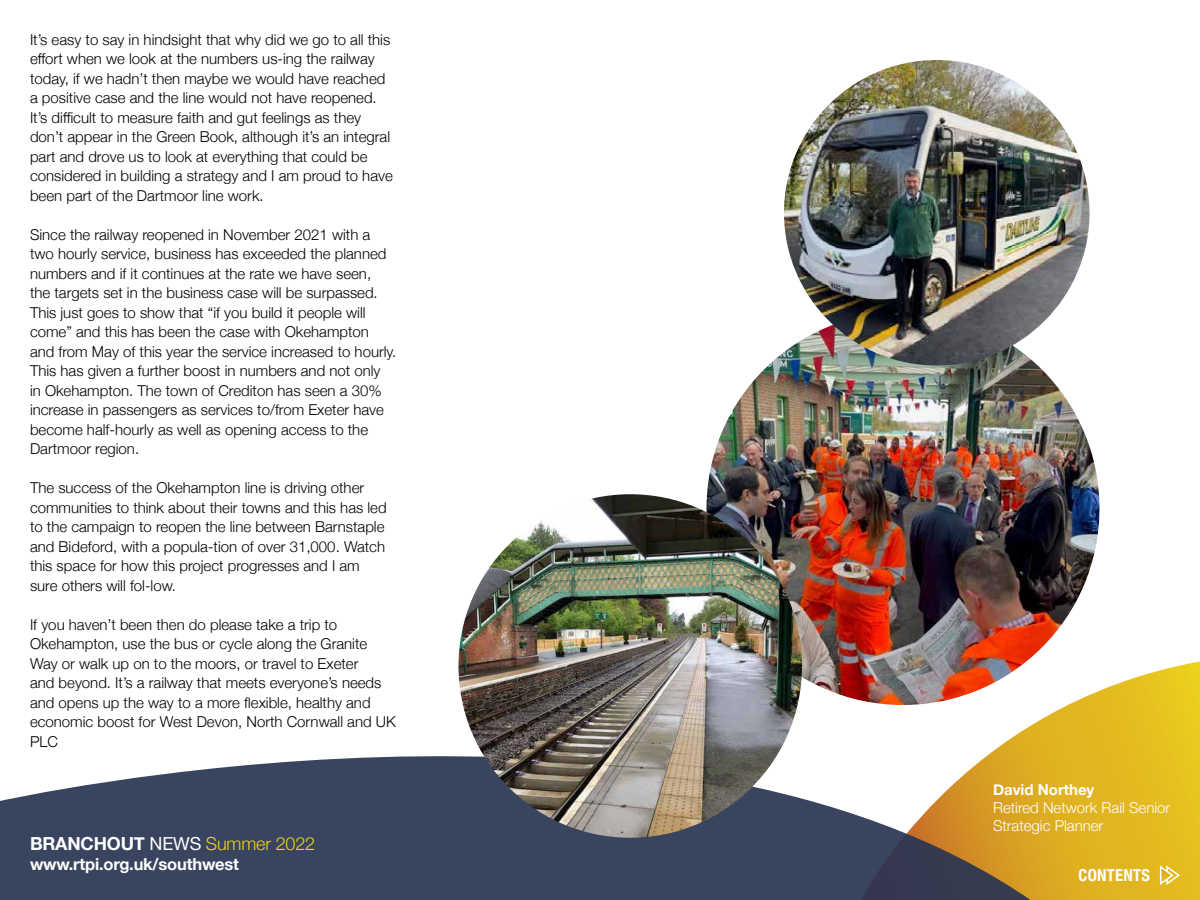
<style>
.page{position:relative;width:1200px;height:900px;background:#fff}
.page>*{position:absolute;margin:0;border:0;box-sizing:border-box;transform-origin:0 0}
.t1{font:300 18px "Helvetica Neue";letter-spacing:-.01em;color:#edd51c}
.t2{font:700 16.5px "Helvetica Neue";letter-spacing:-.01em;color:#fff}
.t3{font:700 condensed 16.5px "Helvetica Neue";letter-spacing:.02em;color:#fff}
.t4{font:300 15px/19.5px "Helvetica Neue";color:#000}
.t5{font:300 15px/18px "Helvetica Neue";color:#fff}
.t6{font:700 15px "Helvetica Neue";color:#fff}
.s1{font-weight:700;color:#fff}
.s2{font-weight:400;color:#fff}
</style>
<div class="page">
<svg style="left:864px;top:662px;width:336px;height:238px"></svg>
<svg style="left:0;top:755px;width:1030px;height:145px;fill:#39445e"></svg>
<svg style="left:1159px;top:864px;width:22px;height:23px"></svg>
<img style="left:706px;top:312px;width:394px;height:393px;border-radius:196px">
<img style="left:459px;top:494px;width:343px;height:344px;border-radius:172px">
<img style="left:784px;top:60px;width:306px;height:306px;border-radius:153px">
<p class="t4" style="left:30px;top:28px;width:364px">It’s easy to say in hindsight that why did we go to all this effort when we look at the numbers us-ing the railway today, if we hadn’t then maybe we would have reached a positive case and the line would not have reopened.<br>It’s difficult to measure faith and gut feelings as they don’t appear in the Green Book, although it’s an integral part and drove us to look at everything that could be considered in building a strategy and I am proud to have been part of the Dartmoor line work.</p>
<p class="t4" style="left:30px;top:223px;width:368px">Since the railway reopened in November 2021 with a two hourly service, business has exceeded the planned numbers and if it continues at the rate we have seen,<br>the targets set in the business case will be surpassed.<br>This just goes to show that “if you build it people will come” and this has been the case with Okehampton and from May of this year the service increased to hourly.<br>This has given a further boost in numbers and not only<br>in Okehampton. The town of Crediton has seen a 30% increase in passengers as services to/from Exeter have become half-hourly as well as opening access to the Dartmoor region.</p>
<p class="t4" style="left:30px;top:477px;width:358px">The success of the Okehampton line is driving other communities to think about their towns and this has led to the campaign to reopen the line between Barnstaple and Bideford, with a popula-tion of over 31,000. Watch this space for how this project progresses and I am sure others will fol-low.</p>
<p class="t4" style="left:30px;top:613px;width:367px">If you haven’t been then do please take a trip to Okehampton, use the bus or cycle along the Granite Way or walk up on to the moors, or travel to Exeter<br>and beyond. It’s a railway that meets everyone’s needs and opens up the way to a more flexible, healthy and economic boost for West Devon, North Cornwall and UK PLC</p>
<p class="t1" style="left:30px;top:829px;width:287px"><span class="s1">BRANCHOUT</span> <span class="s2">NEWS</span> Summer 2022</p>
<p class="t2" style="left:30px;top:851px;width:211px">www.rtpi.org.uk/southwest</p>
<p class="t6" style="left:993px;top:778px;width:103px">David Northey</p>
<p class="t5" style="left:993px;top:798px;width:179px">Retired Network Rail Senior<br>Strategic Planner</p>
<p class="t3" style="left:1078px;top:862px;width:73px">CONTENTS</p>
</div>
